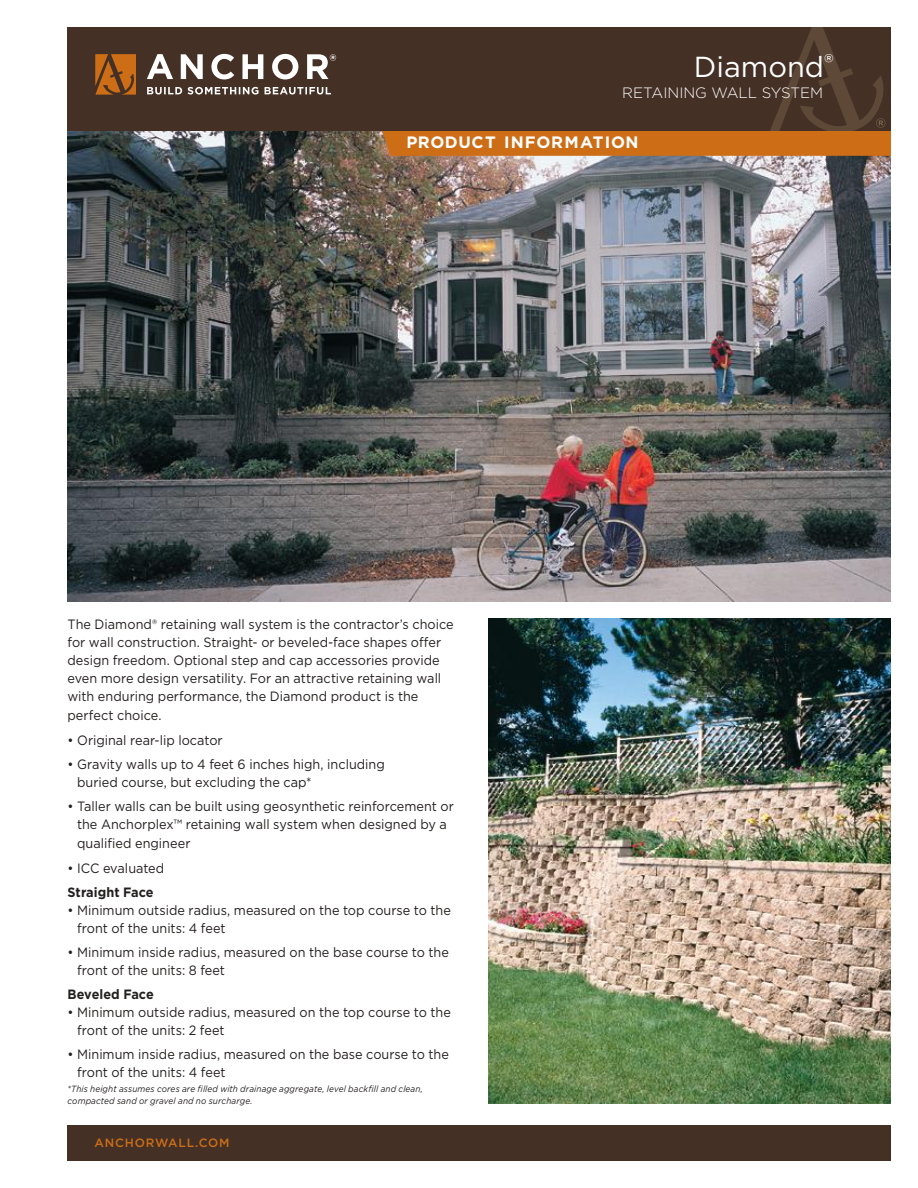
<style>
.page{position:relative;width:918px;height:1188px;background:#fff}
.page>*{position:absolute;margin:0;border:0;box-sizing:border-box;transform-origin:0 0}
.t1{font:28.95px "Gotham";color:#fff}
.t2{font:700 16.5px "Gotham";letter-spacing:.05em;color:#fff}
.t3{font:300 15px "Gotham";color:#fff}
.t4{font:13.5px/18.1px "Gotham";color:#241f1f;scale:.94 1}
.t5{font:700 13.5px "Gotham";letter-spacing:.005em;color:#241f1f;scale:.94 1}
.t6{font:500 12px "Gotham";letter-spacing:.07em;color:#cd6e17}
.t7{font:italic 9px/12px "Gotham";letter-spacing:.015em;color:#241f1f;scale:.92 1}
</style>
<div class="page">
<img style="left:68px;top:131px;width:823px;height:470px">
<div style="left:68px;top:1125px;width:823px;height:36px;background:#443025"></div>
<div style="left:68px;top:27px;width:823px;height:104px;background:#443025"></div>
<svg style="left:147px;top:54px;width:26px;height:25px"></svg>
<svg style="left:181px;top:54px;width:22px;height:25px"></svg>
<svg style="left:211px;top:54px;width:23px;height:25px"></svg>
<svg style="left:242px;top:54px;width:21px;height:25px"></svg>
<svg style="left:272px;top:54px;width:26px;height:25px"></svg>
<svg style="left:95px;top:54px;width:41px;height:41px"></svg>
<svg style="left:147px;top:87px;width:184px;height:8px"></svg>
<svg style="left:307px;top:54px;width:29px;height:25px"></svg>
<svg style="left:381px;top:27px;width:510px;height:129px"></svg>
<img style="left:488px;top:619px;width:403px;height:485px">
<h1 class="t1" style="left:694px;top:48px;width:141px">Diamond<sup>®</sup></h1>
<p class="t3" style="left:622px;top:84px;width:202px">RETAINING WALL SYSTEM</p>
<p class="t2" style="left:406px;top:131px;width:234px">PRODUCT INFORMATION</p>
<p class="t4" style="left:68px;top:615px;width:412px">The Diamond® retaining wall system is the contractor’s choice for wall construction. Straight- or beveled-face shapes offer design freedom. Optional step and cap accessories provide even more design versatility. For an attractive retaining wall with enduring performance, the Diamond product is the perfect choice.</p>
<p class="t4" style="left:68px;top:730px;width:167px">• Original rear-lip locator</p>
<p class="t4" style="left:77px;top:754px;width:329px;line-height:18.8px;text-indent:-10px">• Gravity walls up to 4 feet 6 inches high, including buried course, but excluding the cap*</p>
<p class="t4" style="left:77px;top:797px;width:402px;text-indent:-10px">• Taller walls can be built using geosynthetic reinforcement or the Anchorplex™ retaining wall system when designed by a qualified engineer</p>
<p class="t4" style="left:67px;top:859px;width:104px">• ICC evaluated</p>
<p class="t5" style="left:67px;top:883px;width:93px">Straight Face</p>
<p class="t4" style="left:77px;top:901px;width:399px;text-indent:-10px">• Minimum outside radius, measured on the top course to the front of the units: 4 feet</p>
<p class="t4" style="left:77px;top:943px;width:397px;text-indent:-10px">• Minimum inside radius, measured on the base course to the front of the units: 8 feet</p>
<p class="t5" style="left:67px;top:985px;width:93px">Beveled Face</p>
<p class="t4" style="left:77px;top:1003px;width:399px;text-indent:-10px">• Minimum outside radius, measured on the top course to the front of the units: 2 feet</p>
<p class="t4" style="left:77px;top:1045px;width:397px;text-indent:-10px">• Minimum inside radius, measured on the base course to the front of the units: 4 feet</p>
<p class="t7" style="left:68px;top:1082px;width:388px">*This height assumes cores are filled with drainage aggregate, level backfill and clean, compacted sand or gravel and no surcharge.</p>
<p class="t6" style="left:94px;top:1135px;width:137px">ANCHORWALL.COM</p>
</div>
